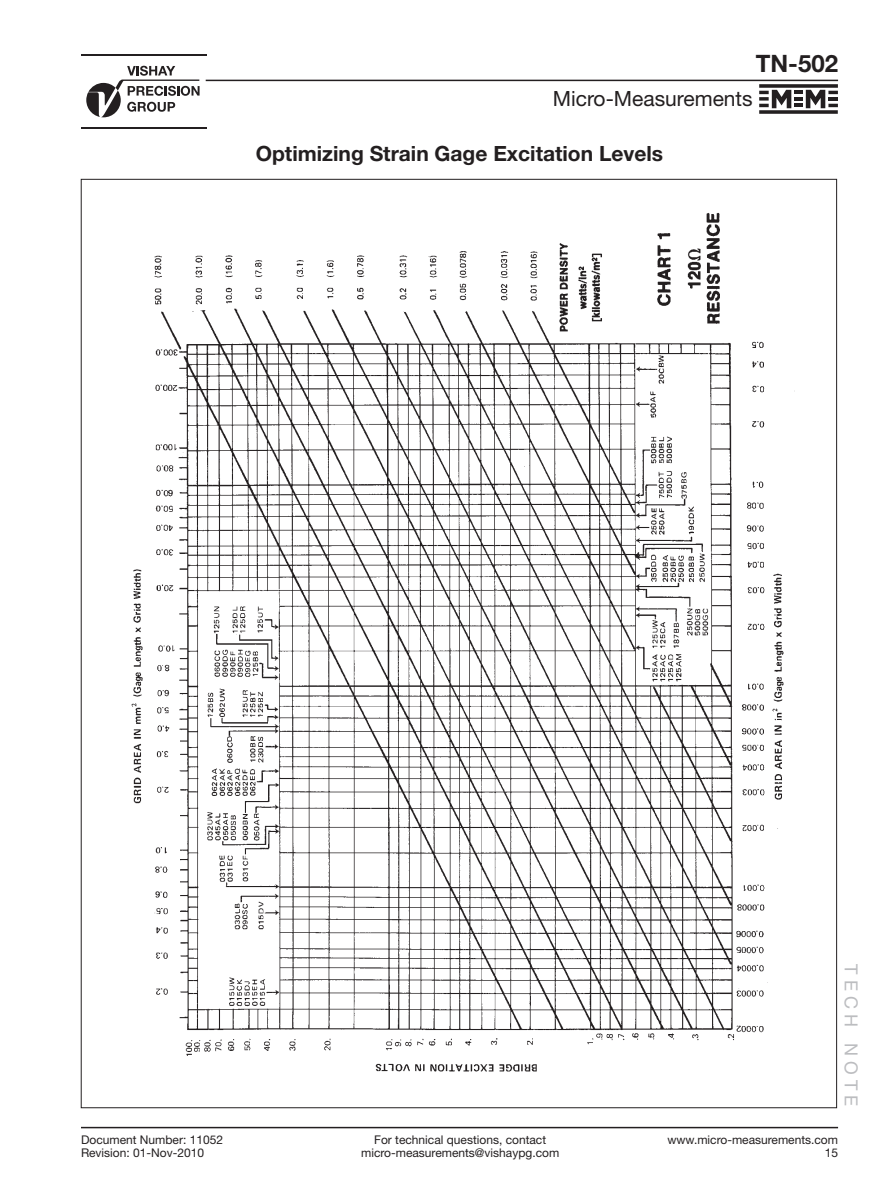
<style>
.page{position:relative;width:891px;height:1188px;background:#fff}
.page>*{position:absolute;margin:0;border:0;box-sizing:border-box;transform-origin:0 0}
.t1{font:700 24px "Helvetica Neue LT Std";color:#231f20}
.t2{font:700 21px "Helvetica Neue LT Std";color:#231f20}
.t3{font:21px "Helvetica Neue LT Std";color:#231f20}
.t4{font:18px "Helvetica Neue LT Std";letter-spacing:.295em;color:#bcbdc0}
.t5{font:12px/13.5px "Helvetica Neue LT Std";color:#231f20;text-align:center}
</style>
<div class="page">
<img style="left:131px;top:212px;width:664px;height:860px">
<svg style="left:86px;top:66px;width:114px;height:51px"></svg>
<hr style="left:81px;top:54px;width:125px;height:2px;background:#231f20">
<hr style="left:81px;top:127px;width:125px;height:2px;background:#231f20">
<hr style="left:206px;top:80px;width:632px;height:1px;background:#231f20">
<svg style="left:759px;top:84px;width:79px;height:30px"></svg>
<hr style="left:81px;top:1127px;width:757px;height:1px;background:#231f20">
<h1 class="t1" style="left:756px;top:48px;width:84px">TN-502</h1>
<h2 class="t3" style="left:553px;top:86px;width:201px">Micro-Measurements</h2>
<h2 class="t2" style="left:256px;top:141px;width:409px">Optimizing Strain Gage Excitation Levels</h2>
<h3 class="t4" style="left:862px;top:964px;width:144px;rotate:90deg">Tech Note</h3>
<p class="t5" style="left:81px;top:1133px;width:144px;text-align:left">Document Number: 11052<br>Revision: 01-Nov-2010</p>
<p class="t5" style="left:667px;top:1133px;width:172px;text-align:right">www.micro-measurements.com<br>15</p>
<p class="t5" style="left:361px;top:1133px;width:200px">For technical questions, contact micro-measurements@vishaypg.com</p>
</div>
